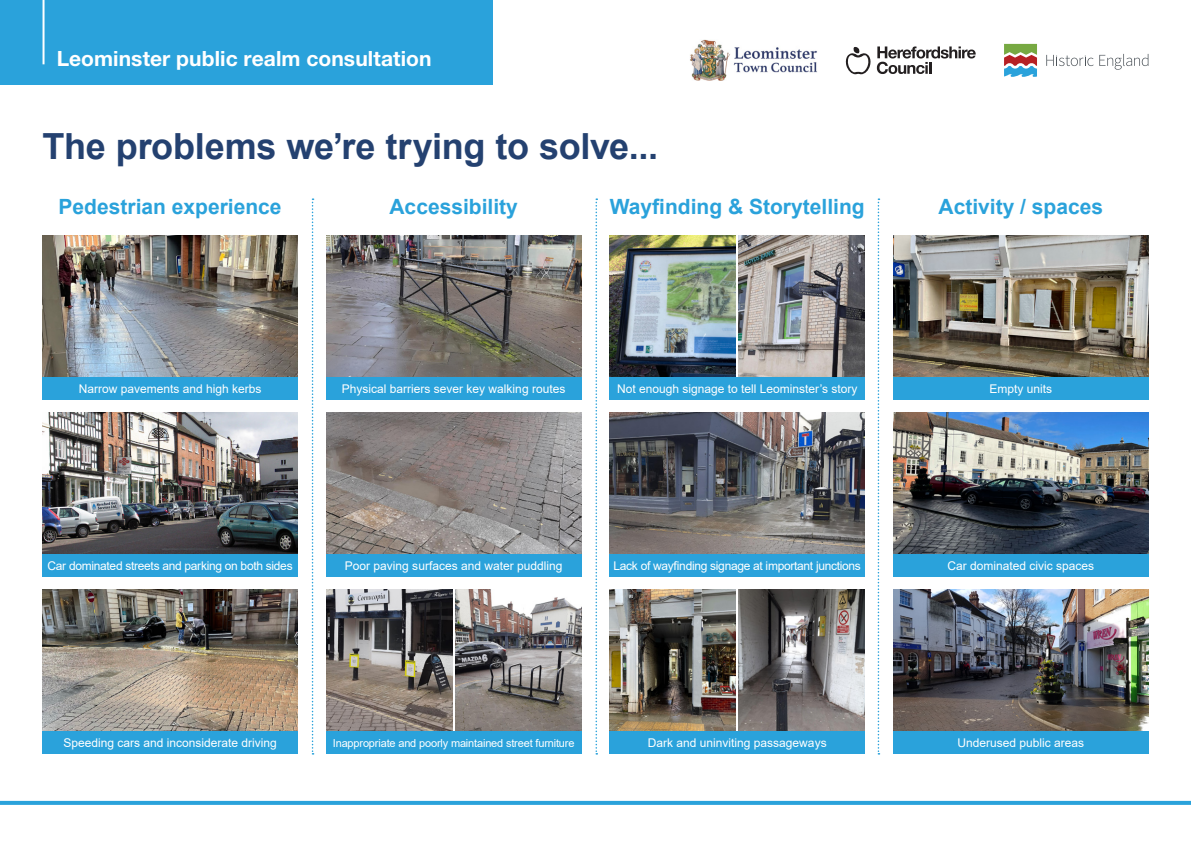
<style>
.page{position:relative;width:1191px;height:842px;background:#fff}
.page>*{position:absolute;margin:0;border:0;box-sizing:border-box;transform-origin:0 0}
.t1{font:700 36px "Arial";letter-spacing:-.005em;color:#244170}
.t2{font:700 21px "Arial";color:#2aa2db}
.t3{font:700 21px "Helvetica Neue LT Std";letter-spacing:.005em;color:#fff}
.t4{font:12px "Arial";color:#fff}
.t5{font:12px "Arial";letter-spacing:-.025em;color:#fff}
.t6{font:11px "Arial";letter-spacing:-.015em;color:#fff}
</style>
<div class="page">
<div style="left:0;top:0;width:493px;height:85px;background:#2aa2db"></div>
<svg style="left:0;top:801px;width:1191px;height:4px;background:#2fa4db"></svg>
<svg style="left:1004px;top:44px;width:33px;height:33px"></svg>
<svg style="left:1046px;top:55px;width:47px;height:11px"></svg>
<svg style="left:1099px;top:54px;width:49px;height:16px"></svg>
<svg style="left:877px;top:46px;width:98px;height:28px"></svg>
<svg style="left:845px;top:47px;width:26px;height:27px"></svg>
<img style="left:690px;top:40px;width:127px;height:41px">
<hr style="left:43px;top:0;width:2px;height:64px;background:#fff">
<img style="left:326px;top:235px;width:255px;height:142px">
<img style="left:43px;top:235px;width:255px;height:142px">
<img style="left:43px;top:413px;width:255px;height:141px">
<img style="left:326px;top:413px;width:255px;height:141px">
<img style="left:609px;top:413px;width:256px;height:141px">
<img style="left:609px;top:590px;width:127px;height:142px">
<img style="left:738px;top:590px;width:127px;height:142px">
<img style="left:893px;top:235px;width:255px;height:142px">
<img style="left:893px;top:413px;width:255px;height:141px">
<img style="left:893px;top:590px;width:255px;height:142px">
<img style="left:43px;top:590px;width:255px;height:142px">
<svg style="left:312px;top:198px;width:1px;height:557px"></svg>
<svg style="left:595px;top:198px;width:2px;height:557px"></svg>
<svg style="left:877px;top:198px;width:2px;height:557px"></svg>
<img style="left:609px;top:235px;width:127px;height:142px">
<img style="left:738px;top:235px;width:127px;height:142px">
<img style="left:326px;top:590px;width:126px;height:142px">
<img style="left:455px;top:590px;width:126px;height:142px">
<div style="left:43px;top:377px;width:255px;height:23px;background:#2aa2db"></div>
<div style="left:43px;top:732px;width:255px;height:22px;background:#2aa2db"></div>
<div style="left:43px;top:554px;width:255px;height:23px;background:#2aa2db"></div>
<div style="left:326px;top:377px;width:255px;height:23px;background:#2aa2db"></div>
<div style="left:326px;top:732px;width:255px;height:22px;background:#2aa2db"></div>
<div style="left:326px;top:554px;width:255px;height:23px;background:#2aa2db"></div>
<div style="left:609px;top:377px;width:256px;height:23px;background:#2aa2db"></div>
<div style="left:609px;top:732px;width:256px;height:22px;background:#2aa2db"></div>
<div style="left:609px;top:554px;width:256px;height:23px;background:#2aa2db"></div>
<div style="left:893px;top:377px;width:255px;height:23px;background:#2aa2db"></div>
<div style="left:893px;top:732px;width:255px;height:22px;background:#2aa2db"></div>
<div style="left:893px;top:554px;width:255px;height:23px;background:#2aa2db"></div>
<h2 class="t3" style="left:57px;top:46px;width:376px">Leominster public realm consultation</h2>
<p class="t1" style="left:43px;top:121px;width:617px">The problems we’re trying to solve...</p>
<p class="t2" style="left:59px;top:192px;width:224px">Pedestrian experience</p>
<p class="t2" style="left:389px;top:192px;width:130px">Accessibility</p>
<p class="t2" style="left:610px;top:192px;width:256px">Wayfinding &amp; Storytelling</p>
<p class="t2" style="left:938px;top:192px;width:166px">Activity / spaces</p>
<p class="t4" style="left:79px;top:380px;width:184px">Narrow pavements and high kerbs</p>
<p class="t4" style="left:342px;top:380px;width:225px">Physical barriers sever key walking routes</p>
<p class="t4" style="left:617px;top:380px;width:242px">Not enough signage to tell Leominster’s story</p>
<p class="t4" style="left:989px;top:380px;width:64px">Empty units</p>
<p class="t5" style="left:48px;top:558px;width:246px">Car dominated streets and parking on both sides</p>
<p class="t4" style="left:345px;top:558px;width:219px">Poor paving surfaces and water puddling</p>
<p class="t5" style="left:613px;top:558px;width:249px">Lack of wayfinding signage at important junctions</p>
<p class="t4" style="left:947px;top:558px;width:148px">Car dominated civic spaces</p>
<p class="t4" style="left:63px;top:735px;width:215px">Speeding cars and inconsiderate driving</p>
<p class="t6" style="left:333px;top:735px;width:243px">Inappropriate and poorly maintained street furniture</p>
<p class="t4" style="left:648px;top:735px;width:180px">Dark and uninviting passageways</p>
<p class="t4" style="left:957px;top:735px;width:128px">Underused public areas</p>
</div>
